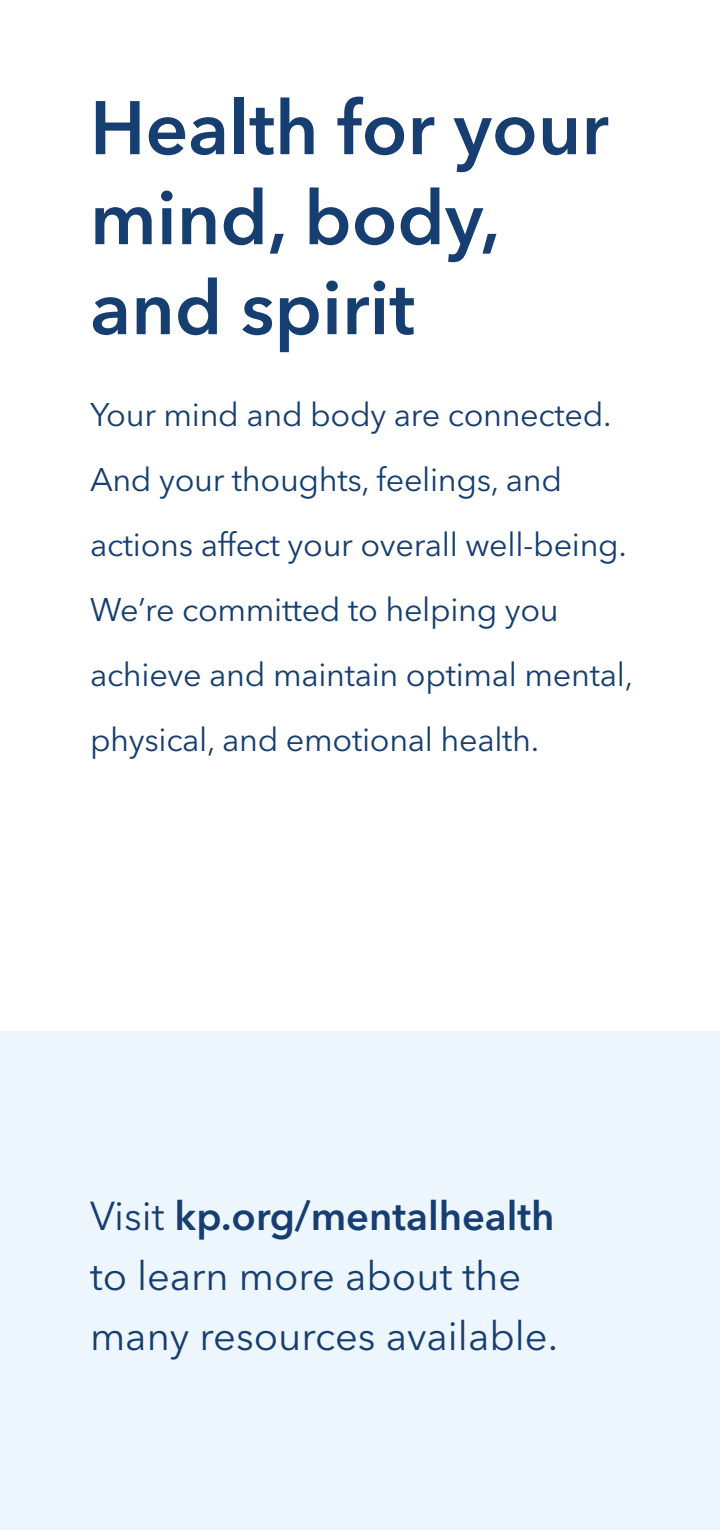
<style>
.page{position:relative;width:720px;height:1530px;background:#fff}
.page>*{position:absolute;margin:0;border:0;box-sizing:border-box;transform-origin:0 0}
.t1{font:600 75px/90px "Avenir Next LT Pro";color:#163e70}
.BodyCopy_Demi__11_5{font:40px/60px "Avenir Next LT Pro";color:#163e70}
.SubHead_Demi__20_23{font:32.5px/65px "Avenir Next LT Pro";letter-spacing:-.01em;color:#163e70}
.s1{font-weight:600}
</style>
<div class="page">
<div style="left:0;top:1032px;width:720px;height:498px;background:#eef6fd"></div>
<h2 class="t1" style="left:90px;top:83px;width:520px">Health for your mind, body, and spirit</h2>
<p class="SubHead_Demi__20_23" style="left:90px;top:382px;width:545px">Your mind and body are connected.<br>And your thoughts, feelings, and actions affect your overall well-being.<br>We’re committed to helping you achieve and maintain optimal mental, physical, and emotional health.</p>
<p class="BodyCopy_Demi__11_5" style="left:90px;top:1187px;width:470px">Visit <span class="s1">kp.org/mentalhealth </span>to learn more about the many resources available.</p>
</div>
